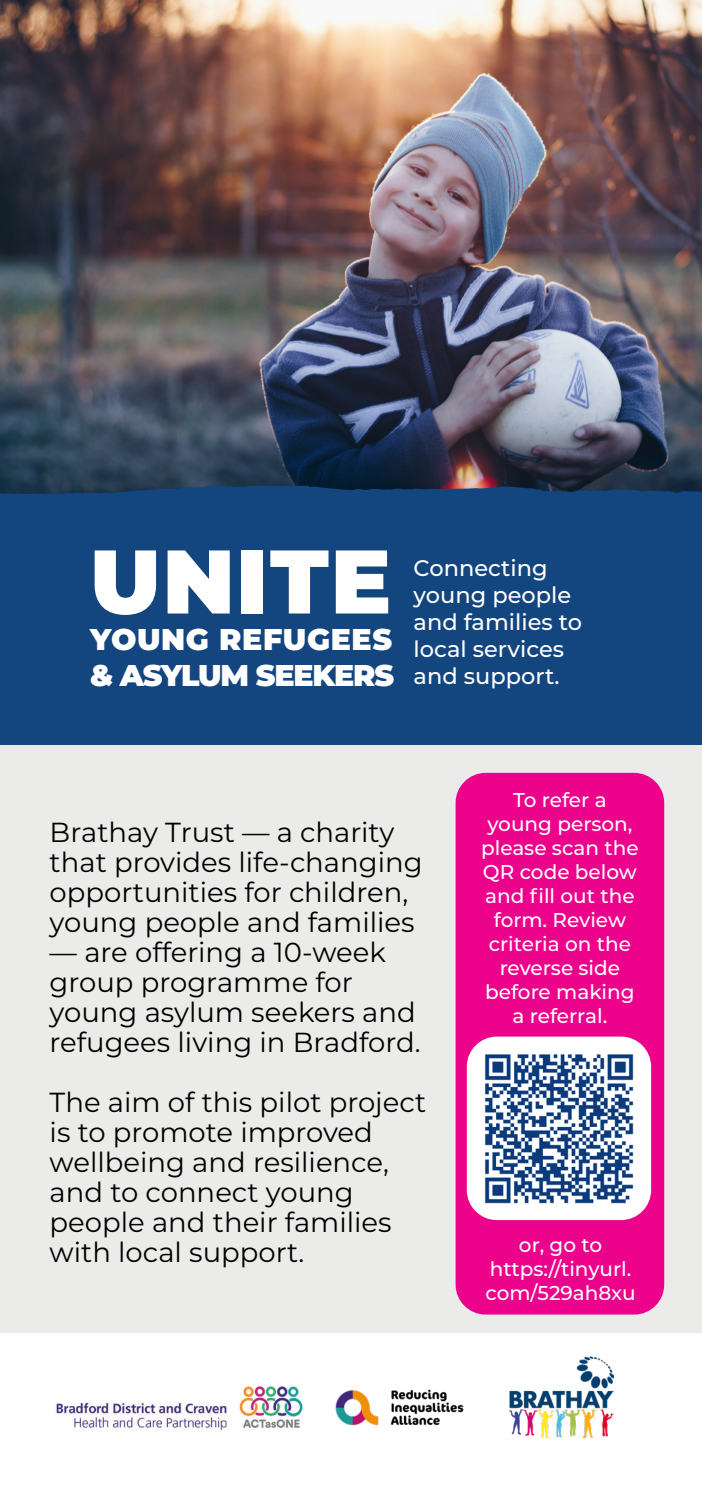
<style>
.page{position:relative;width:702px;height:1489px;background:#fff}
.page>*{position:absolute;margin:0;border:0;box-sizing:border-box;transform-origin:0 0}
.t1{font:900 90px "Montserrat";letter-spacing:.02em;color:#fff}
.t2{font:900 30px "Montserrat";letter-spacing:-.025em;color:#fff}
.t3{font:900 30px "Montserrat";letter-spacing:.02em;color:#fff}
.t4{font:27.5px/30px "Montserrat";color:#000001}
.t5{font:500 22.5px/27px "Montserrat";color:#fff}
.t6{font:500 20px/24px "Montserrat";color:#fff;text-align:center}
</style>
<div class="page">
<div style="left:0;top:737px;width:702px;height:595px;background:#ebebea"></div>
<div style="left:0;top:0;width:702px;height:744px;background:#13457f"></div>
<div style="left:455px;top:772px;width:209px;height:542px;background:#ed028c;border-radius:30px"></div>
<img style="left:593px;top:0;width:109px;height:493px">
<img style="left:0;top:0;width:593px;height:494px">
<img style="left:509px;top:1356px;width:104px;height:81px">
<div style="left:467px;top:1036px;width:184px;height:183px;background:#fff;border-radius:30px"></div>
<img style="left:485px;top:1054px;width:149px;height:150px">
<img style="left:56px;top:1386px;width:247px;height:45px">
<img style="left:335px;top:1389px;width:129px;height:37px">
<p class="t1" style="left:90px;top:514px;width:303px">UNITE</p>
<p class="t3" style="left:90px;top:616px;width:303px">YOUNG REFUGEES</p>
<p class="t2" style="left:90px;top:652px;width:305px">&amp; ASYLUM SEEKERS</p>
<p class="t5" style="left:413px;top:553px;width:170px">Connecting young people and families to local services and support.</p>
<p class="t4" style="left:50px;top:816px;width:374px">Brathay Trust — a charity that provides life-changing opportunities for children, young people and families</p>
<p class="t4" style="left:50px;top:936px;width:372px">— are offering a 10-week group programme for young asylum seekers and refugees living in Bradford.</p>
<p class="t4" style="left:50px;top:1086px;width:378px">The aim of this pilot project is to promote improved wellbeing and resilience, and to connect young people and their families with local support.</p>
<p class="t6" style="left:481px;top:787px;width:159px">To refer a young person, please scan the<br>QR code below and fill out the form. Review criteria on the reverse side before making a referral.</p>
<p class="t6" style="left:485px;top:1231px;width:152px">or, go to https://tinyurl. com/529ah8xu</p>
</div>
